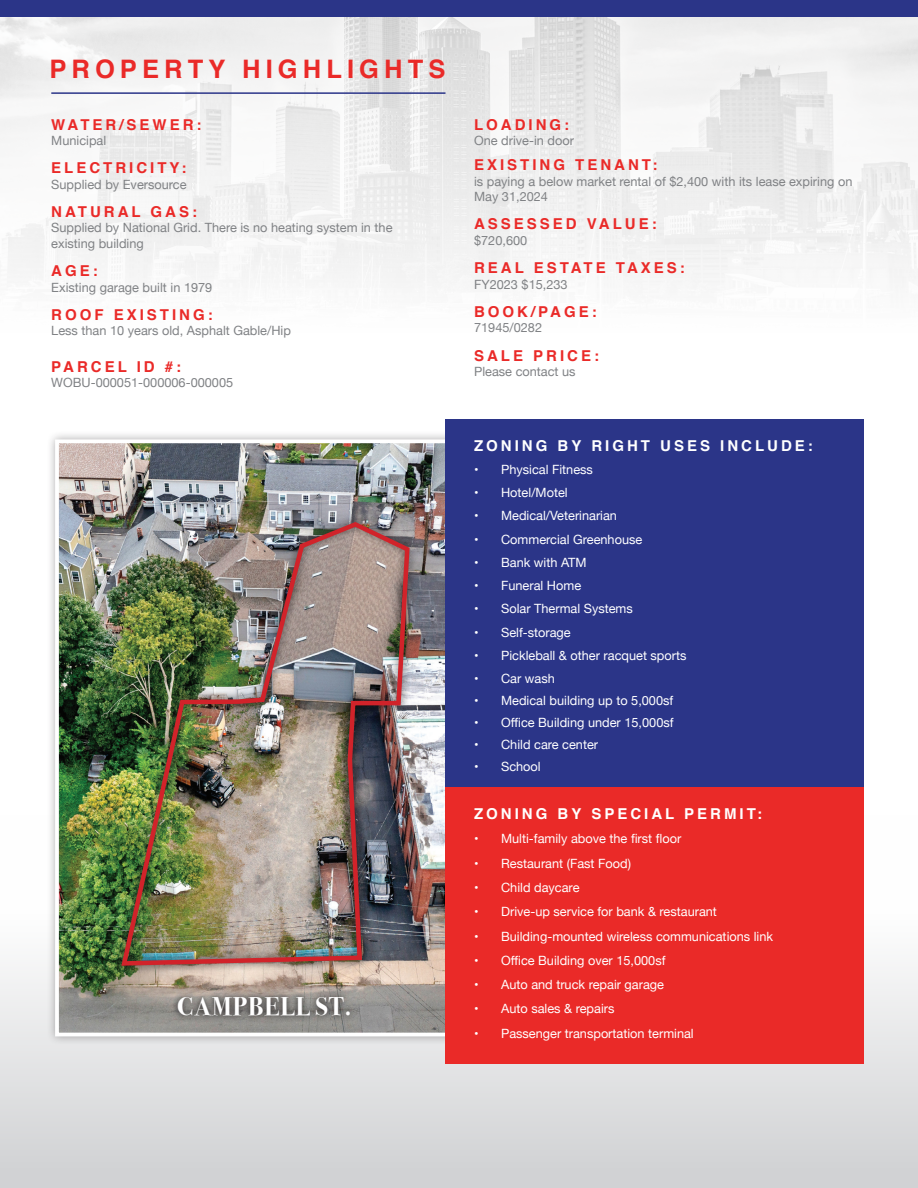
<style>
.page{position:relative;width:918px;height:1188px;background:#fff}
.page>*{position:absolute;margin:0;border:0;box-sizing:border-box;transform-origin:0 0}
.t1{font:700 25.5px "Helvetica";letter-spacing:.2em;color:#ea2a28}
.t2{font:700 25.5px "Bodoni Svty Two ITCTT";letter-spacing:.03em;color:#fff}
.t3{font:700 15px "Helvetica";letter-spacing:.2em;color:#ea2a28}
.t4{font:700 15px "Helvetica";letter-spacing:.2em;color:#fff}
.t5{font:12.75px "Helvetica Neue";color:#fff}
.t6{font:12.75px/15.3px "Helvetica Neue";color:#808285}
</style>
<div class="page">
<div style="left:0;top:815px;width:918px;height:373px;background:linear-gradient(to bottom,#fff,#d1d3d4)"></div>
<img style="left:0;top:16px;width:918px;height:414px">
<div style="left:0;top:0;width:918px;height:16px;background:#2b3588"></div>
<hr style="left:51px;top:92px;width:394px;height:2px;background:#2b3589">
<div style="left:46px;top:430px;width:691px;height:616px;background:#231f20;opacity:.37"></div>
<img style="left:60px;top:444px;width:386px;height:587px">
<div style="left:446px;top:419px;width:418px;height:369px;background:#2b3588"></div>
<div style="left:445px;top:788px;width:419px;height:276px;background:#ea2a28"></div>
<div style="left:113px;top:514px;width:305px;height:461px;background:#231f20;opacity:.8"></div>
<img style="left:119px;top:519px;width:293px;height:449px">
<div style="left:171px;top:990px;width:186px;height:32px;background:#231f20;opacity:.75"></div>
<h1 class="t1" style="left:49px;top:48px;width:397px">PROPERTY HIGHLIGHTS</h1>
<p class="t3" style="left:51px;top:112px;width:152px">WATER/SEWER:</p>
<p class="t6" style="left:51px;top:133px;width:57px">Municipal</p>
<p class="t3" style="left:51px;top:156px;width:137px">ELECTRICITY:</p>
<p class="t6" style="left:51px;top:177px;width:137px">Supplied by Eversource</p>
<p class="t3" style="left:51px;top:200px;width:147px">NATURAL GAS:</p>
<p class="t6" style="left:51px;top:221px;width:343px">Supplied by National Grid. There is no heating system in the existing building</p>
<p class="t3" style="left:51px;top:259px;width:48px">AGE:</p>
<p class="t6" style="left:51px;top:280px;width:163px">Existing garage built in 1979</p>
<p class="t3" style="left:51px;top:303px;width:163px">ROOF EXISTING:</p>
<p class="t6" style="left:51px;top:324px;width:241px">Less than 10 years old, Asphalt Gable/Hip</p>
<p class="t3" style="left:51px;top:354px;width:131px">PARCEL ID #:</p>
<p class="t6" style="left:51px;top:375px;width:183px">WOBU-000051-000006-000005</p>
<h1 class="t2" style="left:177px;top:986px;width:176px">CAMPBELL ST.</h1>
<p class="t3" style="left:474px;top:112px;width:97px">LOADING:</p>
<p class="t6" style="left:474px;top:133px;width:101px">One drive-in door</p>
<p class="t3" style="left:474px;top:153px;width:185px">EXISTING TENANT:</p>
<p class="t6" style="left:474px;top:174px;width:380px">is paying a below market rental of $2,400 with its lease expiring on<br>May 31,2024</p>
<p class="t3" style="left:474px;top:212px;width:184px">ASSESSED VALUE:</p>
<p class="t6" style="left:474px;top:233px;width:55px">$720,600</p>
<p class="t3" style="left:474px;top:256px;width:212px">REAL ESTATE TAXES:</p>
<p class="t6" style="left:474px;top:277px;width:95px">FY2023 $15,233</p>
<p class="t3" style="left:474px;top:300px;width:124px">BOOK/PAGE:</p>
<p class="t6" style="left:474px;top:321px;width:70px">71945/0282</p>
<p class="t3" style="left:474px;top:343px;width:127px">SALE PRICE:</p>
<p class="t6" style="left:474px;top:365px;width:103px">Please contact us</p>
<p class="t4" style="left:474px;top:433px;width:340px">ZONING BY RIGHT USES INCLUDE:</p>
<p class="t5" style="left:474px;top:460px;width:120px">• Physical Fitness</p>
<p class="t5" style="left:474px;top:483px;width:95px">• Hotel/Motel</p>
<p class="t5" style="left:474px;top:507px;width:144px">• Medical/Veterinarian</p>
<p class="t5" style="left:474px;top:530px;width:170px">• Commercial Greenhouse</p>
<p class="t5" style="left:474px;top:553px;width:114px">• Bank with ATM</p>
<p class="t5" style="left:474px;top:577px;width:109px">• Funeral Home</p>
<p class="t5" style="left:474px;top:600px;width:160px">• Solar Thermal Systems</p>
<p class="t5" style="left:474px;top:623px;width:98px">• Self-storage</p>
<p class="t5" style="left:474px;top:646px;width:214px">• Pickleball &amp; other racquet sports</p>
<p class="t5" style="left:474px;top:670px;width:82px">• Car wash</p>
<p class="t5" style="left:474px;top:692px;width:201px">• Medical building up to 5,000sf</p>
<p class="t5" style="left:474px;top:714px;width:201px">• Office Building under 15,000sf</p>
<p class="t5" style="left:474px;top:736px;width:126px">• Child care center</p>
<p class="t5" style="left:474px;top:758px;width:68px">• School</p>
<p class="t4" style="left:474px;top:802px;width:290px">ZONING BY SPECIAL PERMIT:</p>
<p class="t5" style="left:474px;top:830px;width:209px">• Multi-family above the first floor</p>
<p class="t5" style="left:474px;top:854px;width:158px">• Restaurant (Fast Food)</p>
<p class="t5" style="left:474px;top:878px;width:107px">• Child daycare</p>
<p class="t5" style="left:474px;top:903px;width:244px">• Drive-up service for bank &amp; restaurant</p>
<p class="t5" style="left:474px;top:927px;width:301px">• Building-mounted wireless communications link</p>
<p class="t5" style="left:474px;top:951px;width:193px">• Office Building over 15,000sf</p>
<p class="t5" style="left:474px;top:975px;width:191px">• Auto and truck repair garage</p>
<p class="t5" style="left:474px;top:1000px;width:142px">• Auto sales &amp; repairs</p>
<p class="t5" style="left:474px;top:1024px;width:221px">• Passenger transportation terminal</p>
</div>
